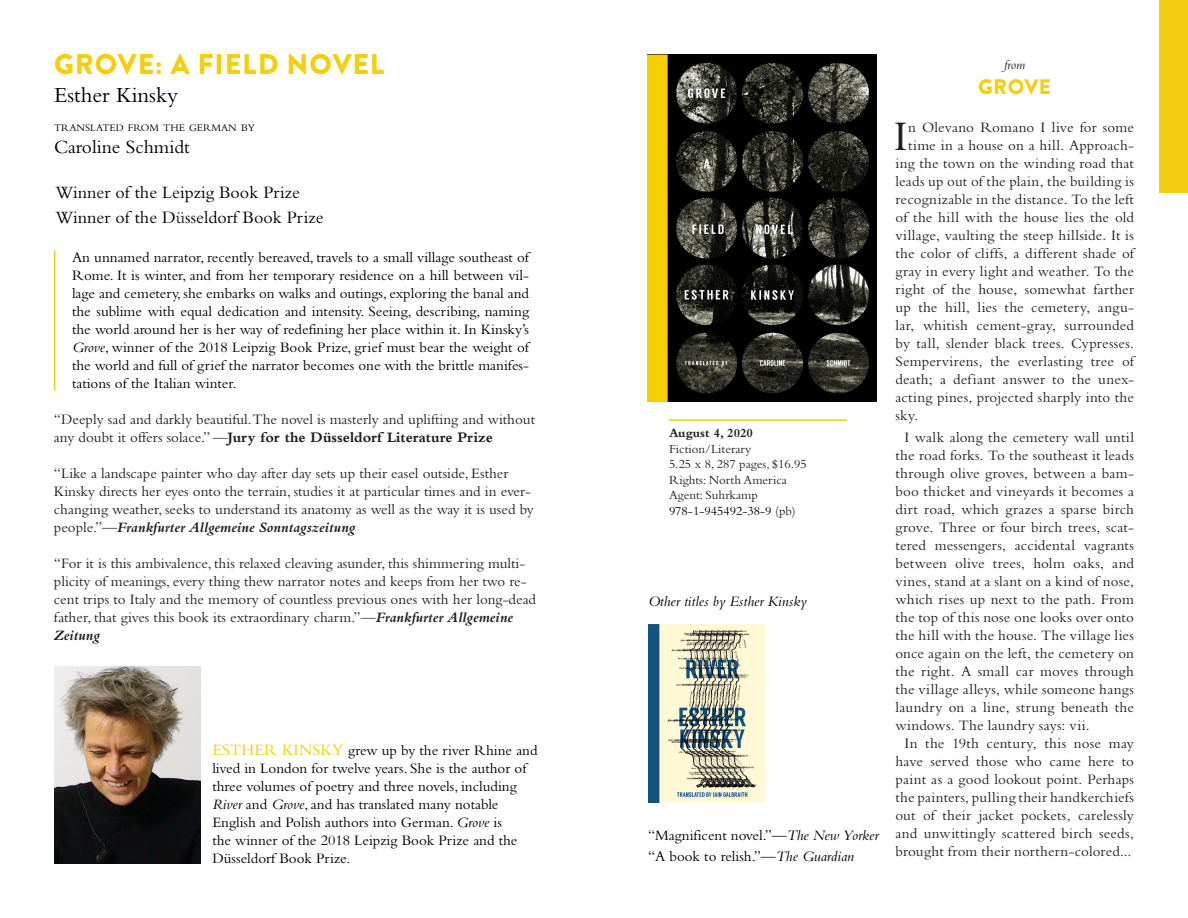
<style>
.page{position:relative;width:1188px;height:918px;background:#fff}
.page>*{position:absolute;margin:0;border:0;box-sizing:border-box;transform-origin:0 0}
.t1{font:43.95px "Bembo";color:#231f20}
.t2{font:900 28.5px "Brandon Grotesque";letter-spacing:.03em;color:#f4cf0f}
.t3{font:22.5px "Bembo";color:#000}
.t4{font:900 21px "Brandon Grotesque";letter-spacing:.02em;color:#f4cf0f}
.t5{font:19.5px "Bembo";color:#000}
.t6{font:18px/24.6px "Bembo";color:#000}
.t7{font:15px/18px "Bembo";letter-spacing:.005em;color:#231f20}
.t8{font:15px/18px "Bembo";color:#000}
.t9{font:italic 700 15px "M Bembo";color:#231f20}
.t10{font:15px "Bembo";letter-spacing:.025em;color:#231f20}
.t11{font:italic 15px "M Bembo";color:#000}
.t12{font:italic 13.5px "M Bembo";color:#231f20}
.t13{font:12.9px/15.8px "Bembo";color:#231f20}
.t14{font:700 12.9px "Bembo Std";color:#231f20}
.t15{font:10.5px "Bembo";color:#000}
.s1{color:#231f20}
.s2{font-family:"M Bembo";font-style:italic}
.s3{font-weight:700}
.s4{font-family:"Bembo";font-weight:400;font-style:normal}
.s5{font-family:"M Bembo";font-weight:700;font-style:italic}
.s6{font-size:16.5px;color:#f4cf0f}
.s7{color:#000}
</style>
<div class="page">
<hr style="left:54px;top:251px;width:1px;height:140px;background:#f4cf0f">
<img style="left:54px;top:666px;width:146px;height:198px">
<img style="left:648px;top:54px;width:228px;height:348px">
<hr style="left:669px;top:419px;width:178px;height:2px;background:#f4cf0f">
<div style="left:1159px;top:0;width:29px;height:193px;background:#f4cf0f"></div>
<img style="left:648px;top:624px;width:117px;height:178px">
<h2 class="t2" style="left:54px;top:44px;width:332px">GROVE: A FIELD NOVEL</h2>
<h3 class="t3" style="left:54px;top:82px;width:125px">Esther Kinsky</h3>
<p class="t15" style="left:54px;top:122px;width:203px">TRANSLATED FROM THE GERMAN BY</p>
<h3 class="t5" style="left:54px;top:136px;width:137px">Caroline Schmidt</h3>
<p class="t6" style="left:55px;top:180px;width:270px">Winner of the Leipzig Book Prize<br>Winner of the D<span class="s1">ü</span>sseldorf Book Prize</p>
<p class="t8" style="left:72px;top:248px;width:459px;text-align:justify">An unnamed narrator, recently bereaved, travels to a small village southeast of Rome. It is winter, and from her temporary residence on a hill between vil&shy;lage and cemetery, she embarks on walks and outings, exploring the banal and the sublime with equal dedication and intensity. Seeing, describing, naming the world around her is her way of redefining her place within it. In Kinsky’s <span class="s2">Grove</span>, winner of the 2018 Leipzig Book Prize, grief must bear the weight of the world and full of grief the narrator becomes one with the brittle manifes&shy;tations of the Italian winter.</p>
<p class="t7" style="left:54px;top:410px;width:483px">“Deeply sad and darkly beautiful.The novel is masterly and uplifting and without any doubt it offers solace.” —<span class="s3">Jury for the Düsseldorf Literature Prize</span></p>
<p class="t7" style="left:54px;top:464px;width:481px">“Like a landscape painter who day after day sets up their easel outside, Esther<br>Kinsky directs her eyes onto the terrain, studies it at particular times and in ever&shy;changing weather, seeks to understand its anatomy as well as the way it is used by</p>
<p class="t9" style="left:54px;top:520px;width:303px"><span class="s4">people.”—</span>Frankfurter Allgemeine Sonntagszeitung</p>
<p class="t7" style="left:54px;top:554px;width:484px">“For it is this ambivalence, this relaxed cleaving asunder, this shimmering multi&shy;plicity of meanings, every thing thew narrator notes and keeps from her two re&shy;cent trips to Italy and the memory of countless previous ones with her long-dead father, that gives this book its extraordinary charm.”—<span class="s5">Frankfurter Allgemeine</span></p>
<p class="t9" style="left:54px;top:628px;width:48px">Zeitung</p>
<p class="t8" style="left:212px;top:741px;width:327px"><span class="s6">ESTHER KINSKY</span> grew up by the river Rhine and lived in London for twelve years. She is the author of three volumes of poetry and three novels, including <span class="s2">River</span> and <span class="s2">Grove</span>, and has translated many notable English and Polish authors into German. <span class="s2">Grove</span> is<br>the winner of the 2018 Leipzig Book Prize and the Düsseldorf Book Prize.</p>
<p class="t14" style="left:669px;top:426px;width:86px">August 4, 2020</p>
<p class="t13" style="left:669px;top:440px;width:139px">Fiction/Literary<br>5.25 x 8, 287 pages, $16.95<br>Rights: North America<br>Agent: Suhrkamp<br><span class="s7">978-1-945492-38-9</span> (pb)</p>
<p class="t11" style="left:648px;top:593px;width:160px">Other titles by Esther Kinsky</p>
<p class="t8" style="left:648px;top:824px;width:232px;line-height:21px">“Magnificent novel.”<span class="s2">—The New Yorker </span>“A book to relish.”<span class="s2">—The Guardian</span></p>
<p class="t12" style="left:1004px;top:57px;width:23px">from</p>
<h3 class="t4" style="left:978px;top:72px;width:75px">GROVE</h3>
<h1 class="t1" style="left:894px;top:110px;width:16px">I</h1>
<p class="t7" style="left:908px;top:118px;width:227px">n Olevano Romano I live for some</p>
<p class="t7" style="left:908px;top:136px;width:227px">time in a house on a hill. Approach-</p>
<p class="t7" style="left:896px;top:154px;width:240px">ing the town on the winding road that</p>
<p class="t7" style="left:896px;top:172px;width:240px">leads up out of the plain, the building is</p>
<p class="t7" style="left:896px;top:190px;width:240px">recognizable in the distance. To the left</p>
<p class="t7" style="left:896px;top:208px;width:240px">of the hill with the house lies the old</p>
<p class="t7" style="left:896px;top:226px;width:240px">village, vaulting the steep hillside. It is</p>
<p class="t7" style="left:896px;top:244px;width:240px">the color of cliffs, a different shade of</p>
<p class="t7" style="left:896px;top:262px;width:240px">gray in every light and weather. To the</p>
<p class="t7" style="left:896px;top:280px;width:240px">right of the house, somewhat farther</p>
<p class="t7" style="left:896px;top:298px;width:240px">up the hill, lies the cemetery, angu-</p>
<p class="t7" style="left:896px;top:316px;width:240px">lar, whitish cement-gray, surrounded</p>
<p class="t7" style="left:896px;top:334px;width:240px">by tall, slender black trees. Cypresses.</p>
<p class="t7" style="left:896px;top:352px;width:240px">Sempervirens, the everlasting tree of</p>
<p class="t7" style="left:896px;top:370px;width:240px">death; a defiant answer to the unex-</p>
<p class="t7" style="left:896px;top:388px;width:240px">acting pines, projected sharply into the</p>
<p class="t7" style="left:896px;top:406px;width:24px">sky.</p>
<p class="t7" style="left:905px;top:428px;width:231px">I walk along the cemetery wall until</p>
<p class="t7" style="left:896px;top:446px;width:240px">the road forks. To the southeast it leads</p>
<p class="t7" style="left:896px;top:464px;width:240px">through olive groves, between a bam-</p>
<p class="t7" style="left:896px;top:482px;width:240px">boo thicket and vineyards it becomes a</p>
<p class="t7" style="left:896px;top:500px;width:240px">dirt road, which grazes a sparse birch</p>
<p class="t7" style="left:896px;top:518px;width:240px">grove. Three or four birch trees, scat-</p>
<p class="t7" style="left:896px;top:536px;width:240px">tered messengers, accidental vagrants</p>
<p class="t7" style="left:896px;top:554px;width:240px">between olive trees, holm oaks, and</p>
<p class="t7" style="left:896px;top:572px;width:240px">vines, stand at a slant on a kind of nose,</p>
<p class="t7" style="left:896px;top:590px;width:240px">which rises up next to the path. From</p>
<p class="t7" style="left:896px;top:608px;width:240px">the top of this nose one looks over onto</p>
<p class="t10" style="left:896px;top:627px;width:240px">the hill with the house. The village lies</p>
<p class="t7" style="left:896px;top:644px;width:240px">once again on the left, the cemetery on</p>
<p class="t7" style="left:896px;top:662px;width:240px">the right. A small car moves through</p>
<p class="t7" style="left:896px;top:680px;width:240px">the village alleys, while someone hangs</p>
<p class="t7" style="left:896px;top:698px;width:240px">laundry on a line, strung beneath the</p>
<p class="t7" style="left:896px;top:716px;width:196px">windows. The laundry says: vii.</p>
<p class="t7" style="left:905px;top:734px;width:231px">In the 19th century, this nose may</p>
<p class="t7" style="left:896px;top:752px;width:240px">have served those who came here to</p>
<p class="t7" style="left:896px;top:770px;width:240px">paint as a good lookout point. Perhaps</p>
<p class="t7" style="left:896px;top:788px;width:240px">the painters, pulling their handkerchiefs</p>
<p class="t7" style="left:896px;top:806px;width:240px">out of their jacket pockets, carelessly</p>
<p class="t7" style="left:896px;top:824px;width:240px">and unwittingly scattered birch seeds,</p>
<p class="t7" style="left:896px;top:842px;width:237px">brought from their northern-colored...</p>
</div>
